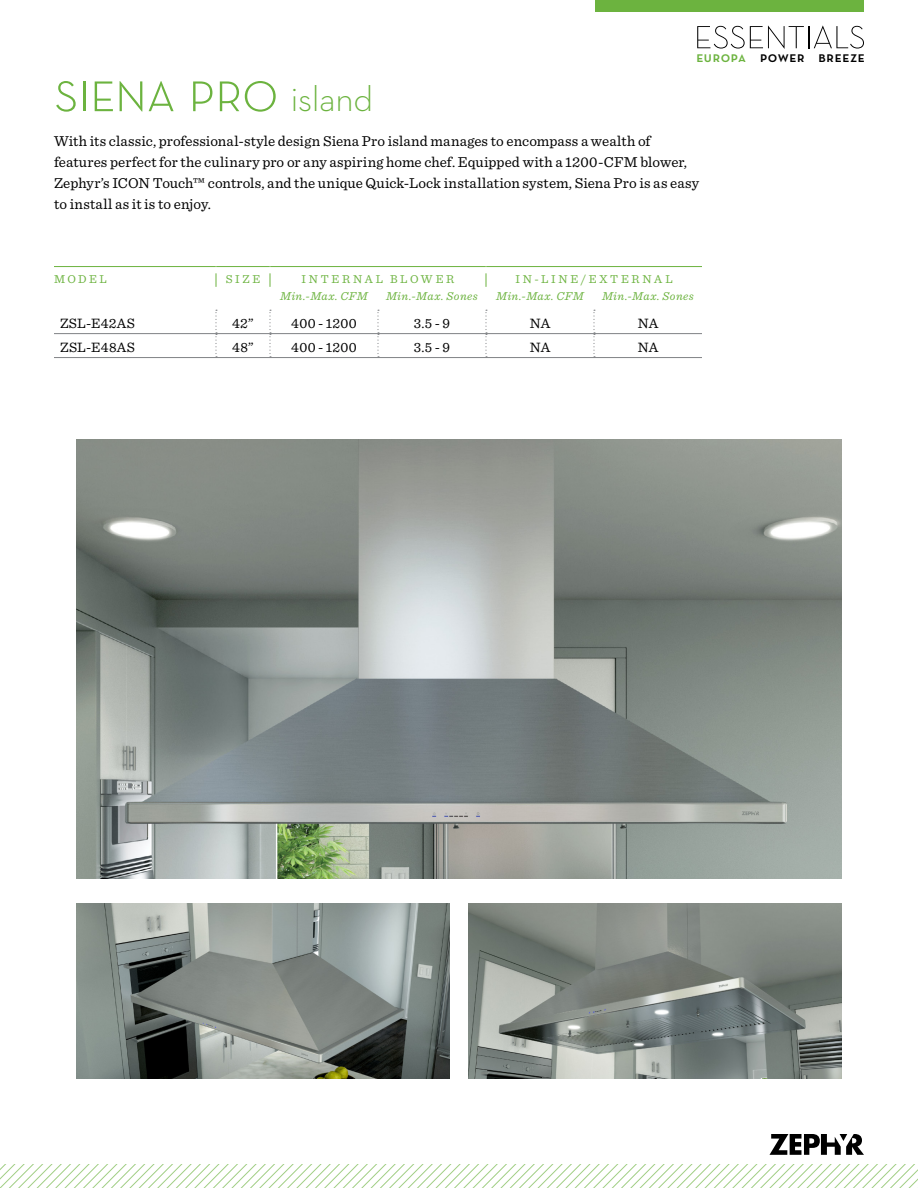
<style>
.page{position:relative;width:918px;height:1188px;background:#fff}
.page>*{position:absolute;margin:0;border:0;box-sizing:border-box;transform-origin:0 0}
.t1{font:60px "Neutra Text TF Light SC";letter-spacing:-.015em;color:#6cb33f}
.t2{font:15px/21px "Sentinel";letter-spacing:.01em;color:#000}
.t3{font:15px "Neutra Text TF Demi SC";letter-spacing:.04em;color:#000}
.t4{font:14.25px "Sentinel";letter-spacing:.02em;color:#000}
.t5{font:italic 12px "Sentinel";letter-spacing:.04em;color:#6cb33f}
.t6{font:12px "Sentinel";letter-spacing:.225em;color:#6cb33f}
.s1{color:#6cb33f}
.s2{font-family:"Neutra Text TF";font-weight:300;font-size:36px}
</style>
<div class="page">
<svg style="left:0;top:1164px;width:918px;height:24px"></svg>
<div style="left:595px;top:0;width:269px;height:11px;background:#6cb33f"></div>
<svg style="left:697px;top:26px;width:167px;height:23px"></svg>
<svg style="left:769px;top:1134px;width:95px;height:21px"></svg>
<svg style="left:215px;top:310px;width:2px;height:47px"></svg>
<svg style="left:269px;top:310px;width:2px;height:47px"></svg>
<svg style="left:377px;top:310px;width:2px;height:47px"></svg>
<svg style="left:485px;top:310px;width:2px;height:47px"></svg>
<svg style="left:593px;top:310px;width:2px;height:47px"></svg>
<hr style="left:54px;top:333px;width:162px;height:1px;background:#808285">
<hr style="left:54px;top:357px;width:162px;height:1px;background:#808285">
<hr style="left:216px;top:333px;width:54px;height:1px;background:#808285">
<hr style="left:216px;top:357px;width:54px;height:1px;background:#808285">
<hr style="left:270px;top:333px;width:108px;height:1px;background:#808285">
<hr style="left:270px;top:357px;width:108px;height:1px;background:#808285">
<hr style="left:378px;top:333px;width:108px;height:1px;background:#808285">
<hr style="left:378px;top:357px;width:108px;height:1px;background:#808285">
<hr style="left:486px;top:333px;width:108px;height:1px;background:#808285">
<hr style="left:486px;top:357px;width:108px;height:1px;background:#808285">
<hr style="left:594px;top:333px;width:108px;height:1px;background:#808285">
<hr style="left:594px;top:357px;width:108px;height:1px;background:#808285">
<svg style="left:216px;top:273px;width:1px;height:14px"></svg>
<svg style="left:270px;top:273px;width:1px;height:14px"></svg>
<svg style="left:486px;top:273px;width:1px;height:14px"></svg>
<hr style="left:54px;top:266px;width:162px;height:1px;background:#6cb33f">
<hr style="left:216px;top:266px;width:54px;height:1px;background:#6cb33f">
<hr style="left:270px;top:266px;width:216px;height:1px;background:#6cb33f">
<hr style="left:486px;top:266px;width:216px;height:1px;background:#6cb33f">
<img style="left:76px;top:439px;width:766px;height:440px">
<img style="left:469px;top:903px;width:373px;height:176px">
<img style="left:76px;top:903px;width:373px;height:176px">
<p class="t3" style="left:696px;top:48px;width:170px"><span class="s1">europa</span> power breeze</p>
<h1 class="t1" style="left:54px;top:54px;width:321px">siena pro <span class="s2">island</span></h1>
<p class="t2" style="left:54px;top:129px;width:647px">With its classic, professional-style design Siena Pro island manages to encompass a wealth of features perfect for the culinary pro or any aspiring home chef. Equipped with a 1200-CFM blower, Zephyr’s ICON Touch™ controls, and the unique Quick-Lock installation system, Siena Pro is as easy to install as it is to enjoy.</p>
<p class="t6" style="left:54px;top:270px;width:54px">MODEL</p>
<p class="t6" style="left:226px;top:270px;width:36px">SIZE</p>
<p class="t6" style="left:302px;top:270px;width:19px">Inte</p>
<p class="t6" style="left:342px;top:270px;width:22px">rnal</p>
<p class="t6" style="left:390px;top:270px;width:22px">blowe</p>
<p class="t6" style="left:446px;top:270px;width:10px">r</p>
<p class="t6" style="left:516px;top:270px;width:138px">IN-LINE/Exte rnal</p>
<p class="t5" style="left:280px;top:287px;width:89px">Min.-Max. CFM</p>
<p class="t5" style="left:386px;top:287px;width:93px">Min.-Max. Sones</p>
<p class="t5" style="left:496px;top:287px;width:89px">Min.-Max. CFM</p>
<p class="t5" style="left:602px;top:287px;width:93px">Min.-Max. Sones</p>
<p class="t4" style="left:60px;top:312px;width:77px">ZSL-E42AS</p>
<p class="t4" style="left:232px;top:312px;width:23px">42”</p>
<p class="t4" style="left:291px;top:312px;width:67px">400 - 1200</p>
<p class="t4" style="left:414px;top:312px;width:38px">3.5 - 9</p>
<p class="t4" style="left:530px;top:312px;width:22px">NA</p>
<p class="t4" style="left:638px;top:312px;width:22px">NA</p>
<p class="t4" style="left:60px;top:336px;width:77px">ZSL-E48AS</p>
<p class="t4" style="left:232px;top:336px;width:23px">48”</p>
<p class="t4" style="left:291px;top:336px;width:67px">400 - 1200</p>
<p class="t4" style="left:414px;top:336px;width:38px">3.5 - 9</p>
<p class="t4" style="left:530px;top:336px;width:22px">NA</p>
<p class="t4" style="left:638px;top:336px;width:22px">NA</p>
</div>
